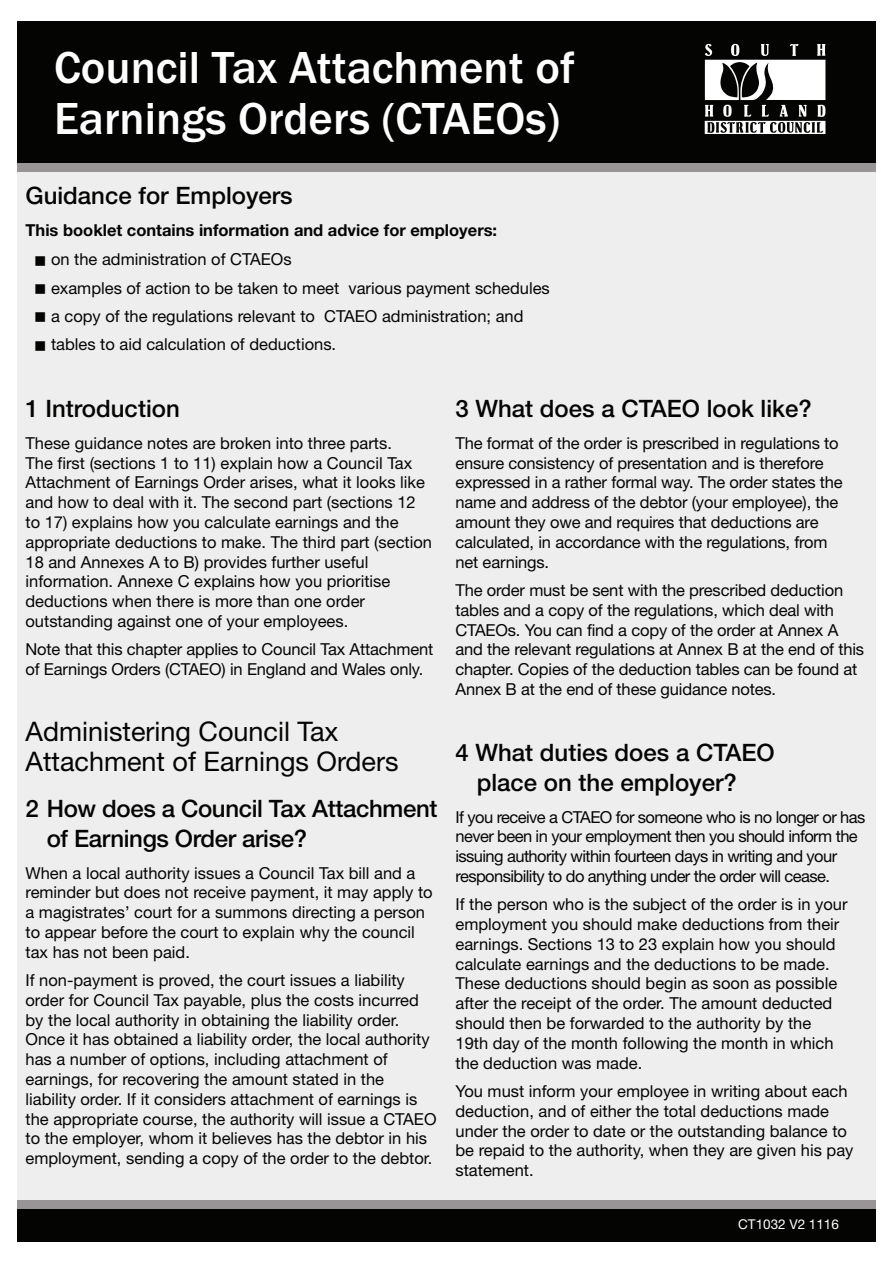
<style>
.page{position:relative;width:893px;height:1263px;background:#fff}
.page>*{position:absolute;margin:0;border:0;box-sizing:border-box;transform-origin:0 0}
.t1{font:500 46.5px/51px "Franklin Gothic";color:#fff}
.t2{font:27px/29.4px "Helvetica Neue";color:#040503}
.t3{font:500 24px/29.4px "Helvetica Neue";color:#040503}
.t4{font:16.5px/19.8px "Helvetica Neue";color:#040503}
.t5{font:16.5px/19.8px "Helvetica Neue";letter-spacing:-.035em;color:#040503}
.t6{font:700 16.5px "Helvetica Neue";color:#040503}
.t7{font:13.5px "Helvetica Neue";color:#fff}
</style>
<div class="page">
<div style="left:17px;top:164px;width:859px;height:1066px;background:#eeeeef"></div>
<div style="left:17px;top:21px;width:859px;height:151px;background:#999596"></div>
<div style="left:17px;top:1200px;width:859px;height:42px;background:#999596"></div>
<div style="left:17px;top:21px;width:859px;height:142px;background:#040503"></div>
<div style="left:17px;top:1209px;width:859px;height:33px;background:#040503"></div>
<svg style="left:705px;top:44px;width:120px;height:90px"></svg>
<h1 class="t1" style="left:54px;top:46px;width:522px">Council Tax Attachment of<br>Earnings Orders (CTAEOs)</h1>
<h3 class="t3" style="left:26px;top:183px;width:269px">Guidance for Employers</h3>
<p class="t6" style="left:26px;top:224px;width:473px">This booklet contains information and advice for employers:</p>
<p class="t4" style="left:34px;top:251px;width:259px">■ on the administration of CTAEOs</p>
<p class="t4" style="left:34px;top:280px;width:517px">■ examples of action to be taken to meet various payment schedules</p>
<p class="t4" style="left:34px;top:308px;width:491px">■ a copy of the regulations relevant to CTAEO administration; and</p>
<p class="t4" style="left:34px;top:336px;width:304px">■ tables to aid calculation of deductions.</p>
<h3 class="t3" style="left:26px;top:396px;width:156px">1 Introduction</h3>
<p class="t4" style="left:26px;top:435px;width:408px">These guidance notes are broken into three parts.<br>The first (sections 1 to 11) explain how a Council Tax Attachment of Earnings Order arises, what it looks like and how to deal with it. The second part (sections 12 to 17) explains how you calculate earnings and the appropriate deductions to make. The third part (section 18 and Annexes A to B) provides further useful information. Annexe C explains how you prioritise deductions when there is more than one order outstanding against one of your employees.</p>
<p class="t4" style="left:26px;top:641px;width:409px">Note that this chapter applies to Council Tax Attachment of Earnings Orders (CTAEO) in England and Wales only.</p>
<h2 class="t2" style="left:26px;top:720px;width:375px">Administering Council Tax<br>Attachment of Earnings Orders</h2>
<h3 class="t3" style="left:47px;top:796px;width:392px;text-indent:-21px">2 How does a Council Tax Attachment of Earnings Order arise?</h3>
<p class="t4" style="left:26px;top:864px;width:409px">When a local authority issues a Council Tax bill and a reminder but does not receive payment, it may apply to a magistrates’ court for a summons directing a person to appear before the court to explain why the council tax has not been paid.</p>
<p class="t4" style="left:26px;top:972px;width:413px">If non-payment is proved, the court issues a liability order for Council Tax payable, plus the costs incurred by the local authority in obtaining the liability order.<br>Once it has obtained a liability order, the local authority has a number of options, including attachment of earnings, for recovering the amount stated in the liability order. If it considers attachment of earnings is the appropriate course, the authority will issue a CTAEO to the employer, whom it believes has the debtor in his employment, sending a copy of the order to the debtor.</p>
<h3 class="t3" style="left:455px;top:396px;width:358px">3 What does a CTAEO look like?</h3>
<p class="t4" style="left:455px;top:435px;width:389px">The format of the order is prescribed in regulations to ensure consistency of presentation and is therefore expressed in a rather formal way. The order states the name and address of the debtor (your employee), the amount they owe and requires that deductions are calculated, in accordance with the regulations, from net earnings.</p>
<p class="t4" style="left:455px;top:582px;width:410px">The order must be sent with the prescribed deduction tables and a copy of the regulations, which deal with CTAEOs. You can find a copy of the order at Annex A and the relevant regulations at Annex B at the end of this chapter. Copies of the deduction tables can be found at Annex B at the end of these guidance notes.</p>
<h3 class="t3" style="left:477px;top:740px;width:299px;text-indent:-21px">4 What duties does a CTAEO place on the employer?</h3>
<p class="t5" style="left:455px;top:808px;width:411px">If you receive a CTAEO for someone who is no longer or has never been in your employment then you should inform the issuing authority within fourteen days in writing and your responsibility to do anything under the order will cease.</p>
<p class="t4" style="left:455px;top:896px;width:394px">If the person who is the subject of the order is in your employment you should make deductions from their earnings. Sections 13 to 23 explain how you should calculate earnings and the deductions to be made.<br>These deductions should begin as soon as possible after the receipt of the order. The amount deducted should then be forwarded to the authority by the 19th day of the month following the month in which the deduction was made.</p>
<p class="t4" style="left:455px;top:1083px;width:399px">You must inform your employee in writing about each deduction, and of either the total deductions made under the order to date or the outstanding balance to be repaid to the authority, when they are given his pay statement.</p>
<p class="t7" style="left:738px;top:1219px;width:102px">CT1032 V2 1116</p>
</div>
